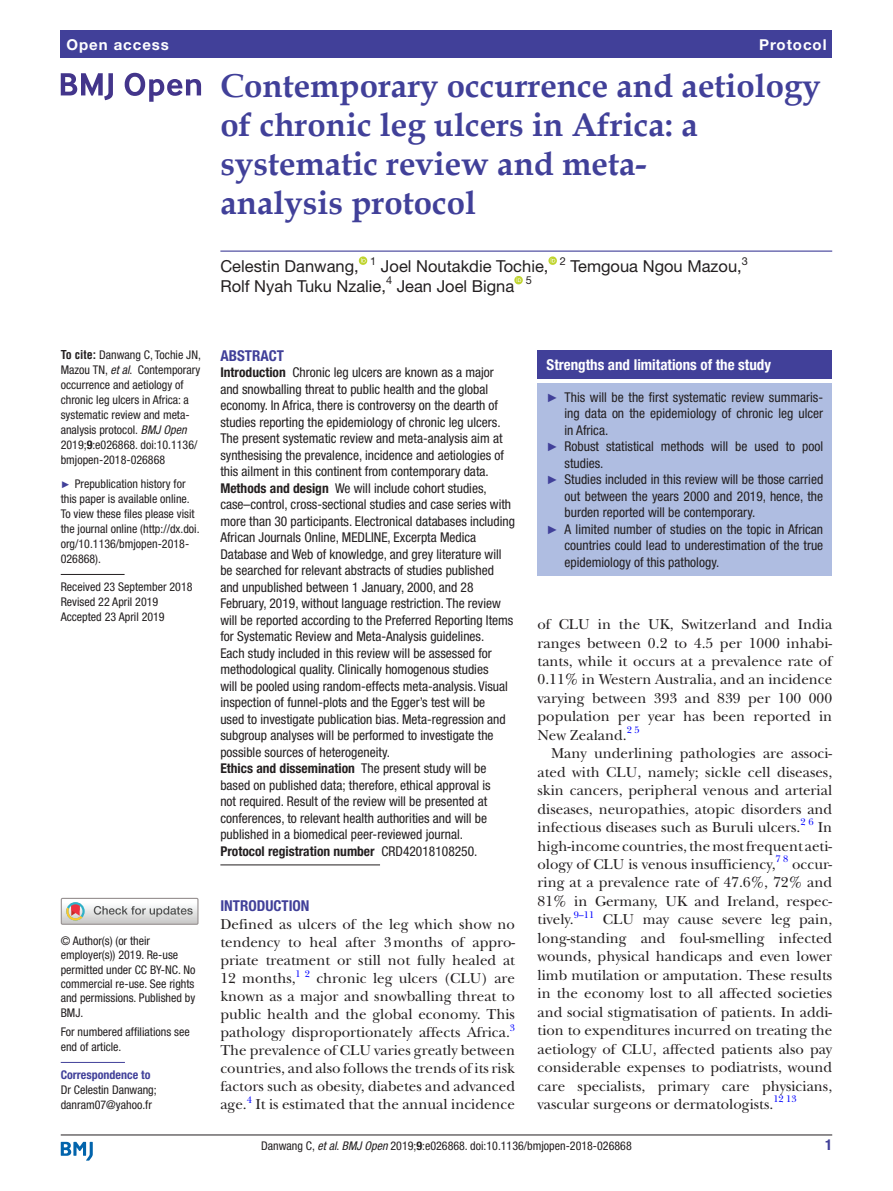
<style>
.page{position:relative;width:893px;height:1191px;background:#fff}
.page>*{position:absolute;margin:0;border:0;box-sizing:border-box;transform-origin:0 0}
.t1{font:700 33px/39px "Book Antiqua";color:#414099}
.t2{font:16.5px "Helvetica Neue LT Std";color:#231f20}
.t3{font:15px/18.5px "New Baskerville";color:#231f20;text-align:justify}
.t4{font:700 condensed 15px "Helvetica Neue LT Std";color:#fff}
.t5{font:700 condensed 15px "Helvetica Neue LT Std";color:#414099}
.t6{font:700 15px "Helvetica Neue LT Std";letter-spacing:.065em;color:#fff}
.t7{font:condensed 13.5px/16.5px "Helvetica Neue LT Std";color:#231f20}
.t8{font:condensed 12px/15px "Helvetica Neue LT Std";color:#231f20}
.t9{font:700 condensed 12px "Helvetica Neue LT Std";color:#414099}
.t10{font:10.95px "Helvetica Neue LT Std";color:#231f20}
.t11{font:9.9px "New Baskerville";color:#00f}
.s1{font-family:"Helvetica LT Std";font-weight:700}
.s2{font-style:italic}
.s3{font-weight:700}
.s4{font-family:"Arial";font-stretch:normal;font-size:9.75px;color:#414099}
.s5{font-family:"Arial";font-stretch:normal;font-size:12px;color:#414099}
</style>
<div class="page">
<hr style="left:61px;top:1134px;width:771px;height:1px;background:#231f20">
<svg style="left:61px;top:1141px;width:32px;height:19px"></svg>
<div style="left:61px;top:31px;width:771px;height:27px;background:#414099"></div>
<hr style="left:220px;top:250px;width:612px;height:2px;background:#414099">
<svg style="left:359px;top:256px;width:8px;height:9px"></svg>
<svg style="left:548px;top:256px;width:9px;height:9px"></svg>
<svg style="left:514px;top:276px;width:9px;height:8px"></svg>
<hr style="left:61px;top:574px;width:64px;height:1px;background:#231f20">
<hr style="left:61px;top:1062px;width:64px;height:1px;background:#414099">
<svg style="left:61px;top:73px;width:52px;height:27px"></svg>
<svg style="left:125px;top:73px;width:76px;height:29px"></svg>
<div style="left:61px;top:897px;width:138px;height:27px;border:1px solid #969090"></div>
<svg style="left:61px;top:898px;width:137px;height:26px"></svg>
<hr style="left:220px;top:864px;width:160px;height:1px;background:#231f20">
<div style="left:538px;top:350px;width:294px;height:29px;background:#414099"></div>
<div style="left:538px;top:383px;width:294px;height:192px;background:#afbde1"></div>
<p class="t6" style="left:66px;top:35px;width:104px">Open access</p>
<p class="t6" style="left:759px;top:35px;width:69px">Protocol</p>
<h1 class="t1" style="left:220px;top:66px;width:602px">Contemporary occurrence and aetiology of chronic leg ulcers in Africa: a systematic review and meta-<br>analysis protocol</h1>
<p class="t2" style="left:220px;top:257px;width:140px">Celestin Danwang,</p>
<p class="t10" style="left:370px;top:254px;width:8px">1</p>
<p class="t2" style="left:381px;top:257px;width:169px">Joel Noutakdie Tochie,</p>
<p class="t10" style="left:560px;top:254px;width:8px">2</p>
<p class="t2" style="left:571px;top:257px;width:173px">Temgoua Ngou Mazou,</p>
<p class="t10" style="left:742px;top:254px;width:8px">3</p>
<p class="t2" style="left:220px;top:276px;width:167px">Rolf Nyah Tuku Nzalie,</p>
<p class="t10" style="left:386px;top:274px;width:8px">4</p>
<p class="t2" style="left:397px;top:276px;width:119px">Jean Joel Bigna</p>
<p class="t10" style="left:526px;top:274px;width:8px">5</p>
<p class="t8" style="left:61px;top:347px;width:142px"><span class="s1">To cite:</span> Danwang C, Tochie JN,<br>Mazou TN, <span class="s2">et al</span>. Contemporary occurrence and aetiology of chronic leg ulcers in Africa: a systematic review and meta&shy;analysis protocol. <span class="s2">BMJ Open<br></span>2019;<span class="s3">9</span>:e026868. doi:10.1136/ bmjopen-2018-026868</p>
<p class="t8" style="left:61px;top:476px;width:140px"><span class="s4">►</span> Prepublication history for this paper is available online.<br>To view these files please visit the journal online (http://dx.doi. org/10.1136/bmjopen-2018-<br>026868).</p>
<p class="t8" style="left:61px;top:579px;width:133px">Received 23 September 2018<br>Revised 22 April 2019<br>Accepted 23 April 2019</p>
<p class="t8" style="left:61px;top:933px;width:136px;line-height:14.4px">© Author(s) (or their employer(s)) 2019. Re-use permitted under CC BY-NC. No commercial re-use. See rights and permissions. Published by<br>BMJ.</p>
<p class="t8" style="left:61px;top:1024px;width:130px">For numbered affiliations see end of article.</p>
<p class="t9" style="left:61px;top:1067px;width:91px">Correspondence to</p>
<p class="t8" style="left:61px;top:1082px;width:97px">Dr Celestin Danwang; danram07@yahoo.fr</p>
<p class="t5" style="left:220px;top:346px;width:65px">Abstract</p>
<p class="t7" style="left:220px;top:364px;width:296px"><span class="s3">Introduction</span> Chronic leg ulcers are known as a major and snowballing threat to public health and the global economy. In Africa, there is controversy on the dearth of studies reporting the epidemiology of chronic leg ulcers.<br>The present systematic review and meta-analysis aim at synthesising the prevalence, incidence and aetiologies of this ailment in this continent from contemporary data.<br><span class="s3">Methods and design</span> We will include cohort studies, case–control, cross-sectional studies and case series with more than 30 participants. Electronical databases including African Journals Online, MEDLINE, Excerpta Medica Database and Web of knowledge, and grey literature will be searched for relevant abstracts of studies published and unpublished between 1 January, 2000, and 28<br>February, 2019, without language restriction. The review will be reported according to the Preferred Reporting Items for Systematic Review and Meta-Analysis guidelines.<br>Each study included in this review will be assessed for methodological quality. Clinically homogenous studies<br>will be pooled using random-effects meta-analysis. Visual inspection of funnel-plots and the Egger’s test will be<br>used to investigate publication bias. Meta-regression and subgroup analyses will be performed to investigate the possible sources of heterogeneity.<br><span class="s3">Ethics and dissemination</span> The present study will be based on published data; therefore, ethical approval is<br>not required. Result of the review will be presented at conferences, to relevant health authorities and will be published in a biomedical peer-reviewed journal.<br><span class="s3">Protocol registration number</span> CRD42018108250.</p>
<p class="t5" style="left:220px;top:897px;width:91px">Introduction</p>
<p class="t3" style="left:220px;top:915px;width:296px;line-height:18px">Defined as ulcers of the leg which show no tendency to heal after 3months of appro&shy;priate treatment or still not fully healed at 12 months,</p>
<p class="t11" style="left:296px;top:967px;width:16px">1 2</p>
<p class="t3" style="left:220px;top:969px;width:296px;line-height:18px;text-indent:96px">chronic leg ulcers (CLU) are known as a major and snowballing threat to public health and the global economy. This pathology disproportionately affects Africa.</p>
<p class="t11" style="left:510px;top:1021px;width:7px">3</p>
<p class="t3" style="left:220px;top:1041px;width:296px;line-height:18px">The prevalence of CLU varies greatly between countries, and also follows the trends of its risk factors such as obesity, diabetes and advanced age.<sup>4</sup> It is estimated that the annual incidence</p>
<p class="t4" style="left:547px;top:355px;width:226px">Strengths and limitations of the study</p>
<p class="t7" style="left:547px;top:388px;width:278px"><span class="s5">►</span> This will be the first systematic review summaris-</p>
<p class="t7" style="left:565px;top:405px;width:260px">ing data on the epidemiology of chronic leg ulcer</p>
<p class="t7" style="left:565px;top:421px;width:45px">in Africa.</p>
<p class="t7" style="left:547px;top:438px;width:278px"><span class="s5">►</span> Robust statistical methods will be used to pool</p>
<p class="t7" style="left:565px;top:454px;width:40px">studies.</p>
<p class="t7" style="left:547px;top:471px;width:278px"><span class="s5">►</span> Studies included in this review will be those carried</p>
<p class="t7" style="left:565px;top:487px;width:260px">out between the years 2000 and 2019, hence, the</p>
<p class="t7" style="left:565px;top:504px;width:192px">burden reported will be contemporary.</p>
<p class="t7" style="left:547px;top:520px;width:278px"><span class="s5">►</span> A limited number of studies on the topic in African</p>
<p class="t7" style="left:565px;top:537px;width:260px">countries could lead to underestimation of the true</p>
<p class="t7" style="left:565px;top:553px;width:156px">epidemiology of this pathology.</p>
<p class="t3" style="left:538px;top:615px;width:296px">of CLU in the UK, Switzerland and India ranges between 0.2 to 4.5 per 1000 inhabi&shy;tants, while it occurs at a prevalence rate of 0.11% in Western Australia, and an incidence varying between 393 and 839 per 100 000 population per year has been reported in New Zealand.<sup>2</sup> <sup>5</sup></p>
<p class="t3" style="left:538px;top:744px;width:296px;text-indent:14px">Many underlining pathologies are associ&shy;ated with CLU, namely; sickle cell diseases, skin cancers, peripheral venous and arterial diseases, neuropathies, atopic disorders and infectious diseases such as Buruli ulcers.</p>
<p class="t11" style="left:800px;top:816px;width:15px">2 6</p>
<p class="t3" style="left:538px;top:818px;width:296px;text-indent:280px">In high-income countries, the most frequent aeti&shy;ology of CLU is venous insufficiency,</p>
<p class="t11" style="left:775px;top:853px;width:14px">7 8</p>
<p class="t3" style="left:538px;top:855px;width:296px;text-indent:255px">occur&shy;ring at a prevalence rate of 47.6%, 72% and 81% in Germany, UK and Ireland, respec&shy;tively.</p>
<p class="t11" style="left:574px;top:908px;width:22px">9–11</p>
<p class="t3" style="left:538px;top:910px;width:296px;text-indent:65px">CLU may cause severe leg pain, long-standing and foul-smelling infected wounds, physical handicaps and even lower limb mutilation or amputation. These results in the economy lost to all affected societies and social stigmatisation of patients. In addi&shy;tion to expenditures incurred on treating the aetiology of CLU, affected patients also pay considerable expenses to podiatrists, wound care specialists, primary care physicians, vascular surgeons or dermatologists.<sup>12</sup> <sup>13</sup></p>
<p class="t8" style="left:261px;top:1137px;width:372px">Danwang C, <span class="s2">et al</span>. <span class="s2">BMJ Open</span> 2019;<span class="s3">9</span>:e026868. doi:10.1136/bmjopen-2018-026868</p>
<p class="t5" style="left:825px;top:1135px;width:9px">1</p>
</div>
